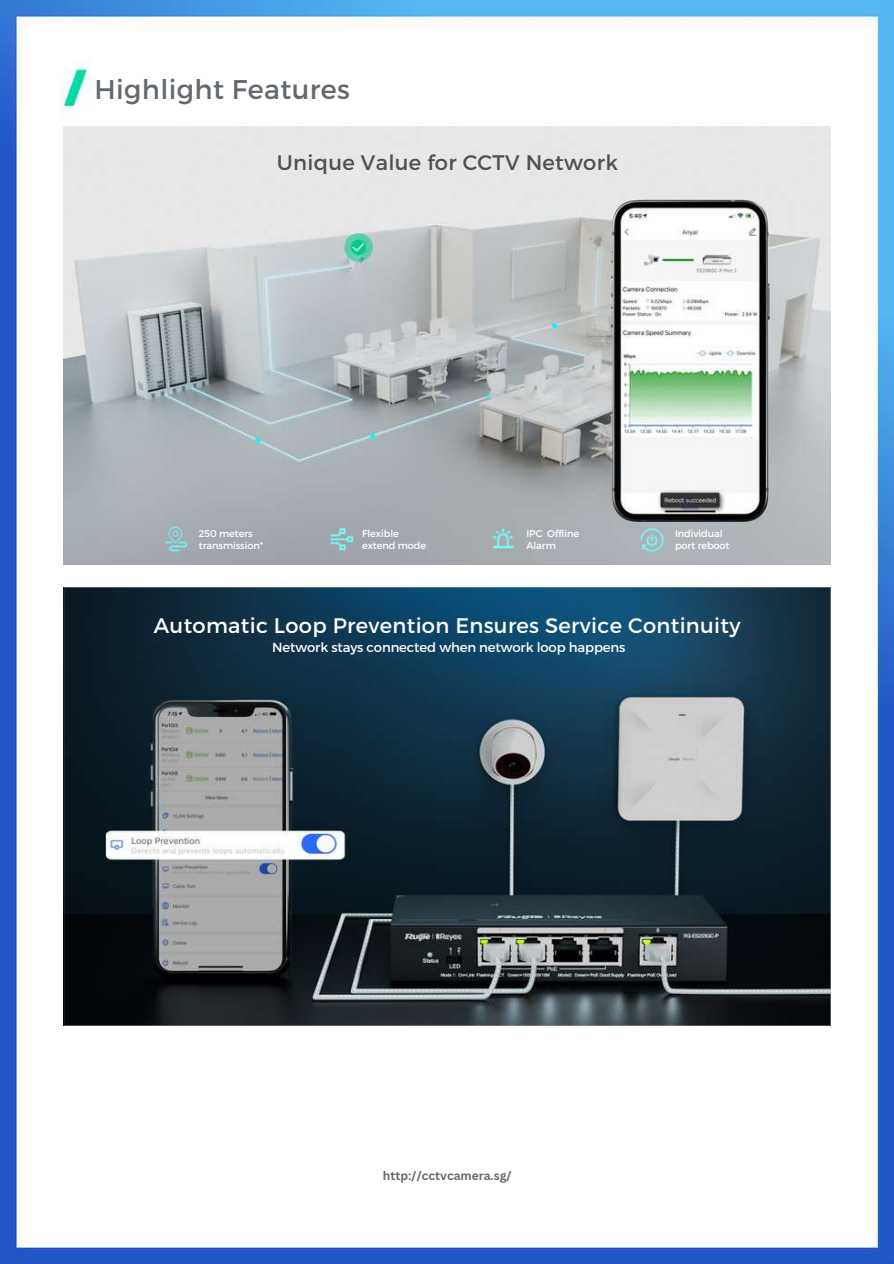
<style>
.page{position:relative;width:894px;height:1264px;background:#fff}
.page>*{position:absolute;margin:0;border:0;box-sizing:border-box;transform-origin:0 0}
.t1{font:27px "Montserrat";letter-spacing:.015em;color:#64696e}
.t2{font:21px "Montserrat";letter-spacing:.015em;color:#fff}
.t3{font:21px "Montserrat";letter-spacing:.015em;color:#505050}
.t4{font:13.2px "Montserrat";letter-spacing:-.01em;color:#fff}
.t5{font:700 12px "Canva Sans";color:#64696e}
.t6{font:9.75px/11.4px "Montserrat";letter-spacing:-.01em;color:#fff}
</style>
<div class="page">
<img style="left:0;top:0;width:893px;height:1263px">
<img style="left:64px;top:127px;width:765px;height:438px">
<svg style="left:64px;top:587px;width:766px;height:438px;background:#314450"></svg>
<img style="left:162px;top:525px;width:27px;height:27px">
<img style="left:327px;top:526px;width:27px;height:26px">
<img style="left:489px;top:526px;width:27px;height:26px">
<img style="left:638px;top:526px;width:27px;height:27px">
<h1 class="t1" style="left:94px;top:72px;width:257px">Highlight Features</h1>
<h2 class="t3" style="left:277px;top:148px;width:342px">Unique Value for CCTV Network</h2>
<p class="t6" style="left:199px;top:527px;width:66px">250 meters transmission*</p>
<p class="t6" style="left:362px;top:527px;width:66px">Flexible extend mode</p>
<p class="t6" style="left:526px;top:527px;width:54px">IPC Offline<br>Alarm</p>
<p class="t6" style="left:675px;top:527px;width:56px">Individual port reboot</p>
<h2 class="t2" style="left:154px;top:611px;width:588px">Automatic Loop Prevention Ensures Service Continuity</h2>
<h3 class="t4" style="left:272px;top:638px;width:354px">Network stays connected when network loop happens</h3>
<p class="t5" style="left:383px;top:1166px;width:130px">http://cctvcamera.sg/</p>
</div>
